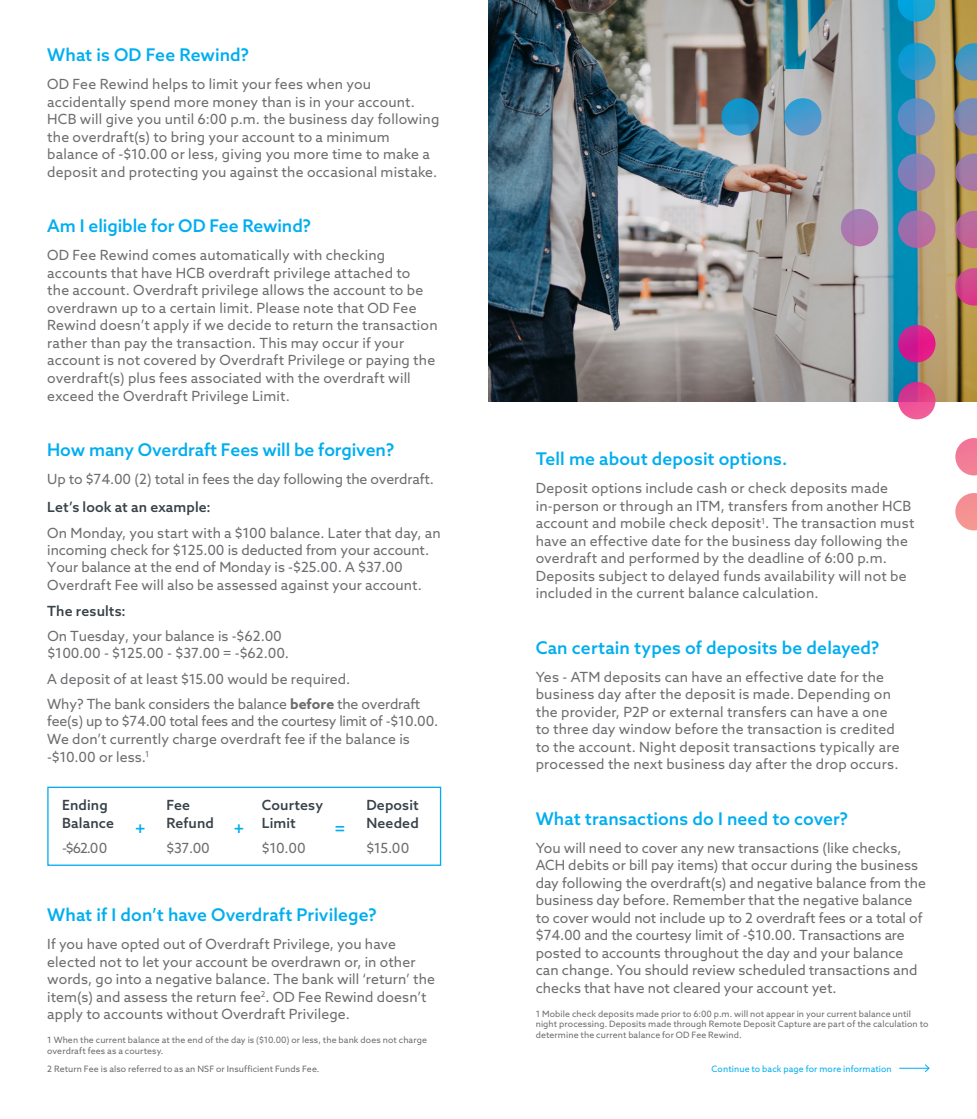
<style>
.page{position:relative;width:977px;height:1119px;background:#fff}
.page>*{position:absolute;margin:0;border:0;box-sizing:border-box;transform-origin:0 0}
.t1{font:500 17.5px "Azo Sans";letter-spacing:.005em;color:#00aeef}
.t2{font:14px/17.5px "Azo Sans";letter-spacing:.01em;color:#6c6d70}
.t3{font:14px/25.4px "Azo Sans";letter-spacing:-.01em;color:#6c6d70}
.t4{font:500 14px/17.5px "Azo Sans";letter-spacing:.01em;color:#384249}
.t5{font:8.75px/10.5px "Azo Sans";letter-spacing:.01em;color:#6c6d70}
.t6{font:8.75px "Azo Sans";letter-spacing:.01em;color:#00aeef}
.s1{font-weight:500;color:#384249}
.s2{font-weight:700}
</style>
<div class="page">
<hr style="left:899px;top:1067px;width:30px;height:1px;background:#00aeef">
<svg style="left:923px;top:1064px;width:7px;height:8px"></svg>
<img style="left:488px;top:0;width:233px;height:401px">
<img style="left:721px;top:0;width:255px;height:530px">
<div style="left:47px;top:786px;width:394px;height:79px;border:1px solid #00aeef"></div>
<p class="t1" style="left:47px;top:43px;width:203px">What is OD Fee Rewind?</p>
<p class="t2" style="left:47px;top:75px;width:393px">OD Fee Rewind helps to limit your fees when you accidentally spend more money than is in your account.<br>HCB will give you until 6:00 p.m. the business day following the overdraft(s) to bring your account to a minimum balance of -$10.00 or less, giving you more time to make a deposit and protecting you against the occasional mistake.</p>
<p class="t1" style="left:47px;top:214px;width:265px">Am I eligible for OD Fee Rewind?</p>
<p class="t2" style="left:47px;top:246px;width:392px">OD Fee Rewind comes automatically with checking accounts that have HCB overdraft privilege attached to<br>the account. Overdraft privilege allows the account to be overdrawn up to a certain limit. Please note that OD Fee Rewind doesn’t apply if we decide to return the transaction rather than pay the transaction. This may occur if your account is not covered by Overdraft Privilege or paying the overdraft(s) plus fees associated with the overdraft will exceed the Overdraft Privilege Limit.</p>
<p class="t1" style="left:47px;top:438px;width:348px">How many Overdraft Fees will be forgiven?</p>
<p class="t3" style="left:47px;top:465px;width:388px;line-height:28.2px">Up to $74.00 (2) total in fees the day following the overdraft.<br><span class="s1">Let’s look at an example:</span></p>
<p class="t2" style="left:47px;top:523px;width:395px">On Monday, you start with a $100 balance. Later that day, an incoming check for $125.00 is deducted from your account.<br>Your balance at the end of Monday is -$25.00. A $37.00<br>Overdraft Fee will also be assessed against your account.</p>
<p class="t4" style="left:47px;top:601px;width:80px">The results:</p>
<p class="t1" style="left:536px;top:447px;width:253px">Tell me about deposit options.</p>
<p class="t2" style="left:536px;top:479px;width:380px">Deposit options include cash or check deposits made in-person or through an ITM, transfers from another HCB account and mobile check deposit<sup>1</sup>. The transaction must have an effective date for the business day following the overdraft and performed by the deadline of 6:00 p.m.<br>Deposits subject to delayed funds availability will not be included in the current balance calculation.</p>
<p class="t2" style="left:47px;top:626px;width:243px">On Tuesday, your balance is -$62.00 $100.00 - $125.00 - $37.00 = -$62.00.</p>
<p class="t3" style="left:47px;top:666px;width:374px">A deposit of at least $15.00 would be required.<br>Why? The bank considers the balance <span class="s2">before</span> the overdraft</p>
<p class="t2" style="left:47px;top:712px;width:392px">fee(s) up to $74.00 total fees and the courtesy limit of -$10.00.<br>We don’t currently charge overdraft fee if the balance is -$10.00 or less.<sup>1</sup></p>
<p class="t1" style="left:536px;top:635px;width:345px">Can certain types of deposits be delayed?</p>
<p class="t2" style="left:536px;top:667px;width:365px">Yes - ATM deposits can have an effective date for the business day after the deposit is made. Depending on the provider, P2P or external transfers can have a one to three day window before the transaction is credited to the account. Night deposit transactions typically are processed the next business day after the drop occurs.</p>
<p class="t1" style="left:536px;top:806px;width:314px">What transactions do I need to cover?</p>
<p class="t2" style="left:535px;top:838px;width:392px">You will need to cover any new transactions (like checks, ACH debits or bill pay items) that occur during the business day following the overdraft(s) and negative balance from the business day before. Remember that the negative balance to cover would not include up to 2 overdraft fees or a total of $74.00 and the courtesy limit of -$10.00. Transactions are posted to accounts throughout the day and your balance can change. You should review scheduled transactions and checks that have not cleared your account yet.</p>
<p class="t5" style="left:536px;top:1008px;width:394px">1 Mobile check deposits made prior to 6:00 p.m. will not appear in your current balance until night processing. Deposits made through Remote Deposit Capture are part of the calculation to determine the current balance for OD Fee Rewind.</p>
<p class="t4" style="left:62px;top:796px;width:53px">Ending<br>Balance</p>
<p class="t2" style="left:62px;top:839px;width:47px">-$62.00</p>
<p class="t4" style="left:262px;top:796px;width:63px">Courtesy<br>Limit</p>
<p class="t2" style="left:262px;top:839px;width:45px">$10.00</p>
<p class="t4" style="left:366px;top:796px;width:54px">Deposit<br>Needed</p>
<p class="t2" style="left:366px;top:839px;width:44px">$15.00</p>
<p class="t4" style="left:166px;top:796px;width:49px">Fee<br>Refund</p>
<p class="t2" style="left:166px;top:839px;width:45px">$37.00</p>
<p class="t1" style="left:135px;top:817px;width:12px">+</p>
<p class="t1" style="left:234px;top:816px;width:12px">+</p>
<p class="t1" style="left:335px;top:816px;width:12px">=</p>
<p class="t1" style="left:47px;top:903px;width:331px">What if I don’t have Overdraft Privilege?</p>
<p class="t2" style="left:47px;top:935px;width:389px">If you have opted out of Overdraft Privilege, you have elected not to let your account be overdrawn or, in other words, go into a negative balance. The bank will ‘return’ the item(s) and assess the return fee<sup>2</sup>. OD Fee Rewind doesn’t apply to accounts without Overdraft Privilege.</p>
<p class="t5" style="left:47px;top:1034px;width:381px">1 When the current balance at the end of the day is ($10.00) or less, the bank does not charge overdraft fees as a courtesy.</p>
<p class="t5" style="left:47px;top:1063px;width:274px">2 Return Fee is also referred to as an NSF or Insufficient Funds Fee.</p>
<p class="t6" style="left:711px;top:1062px;width:182px">Continue to back page for more information</p>
</div>
